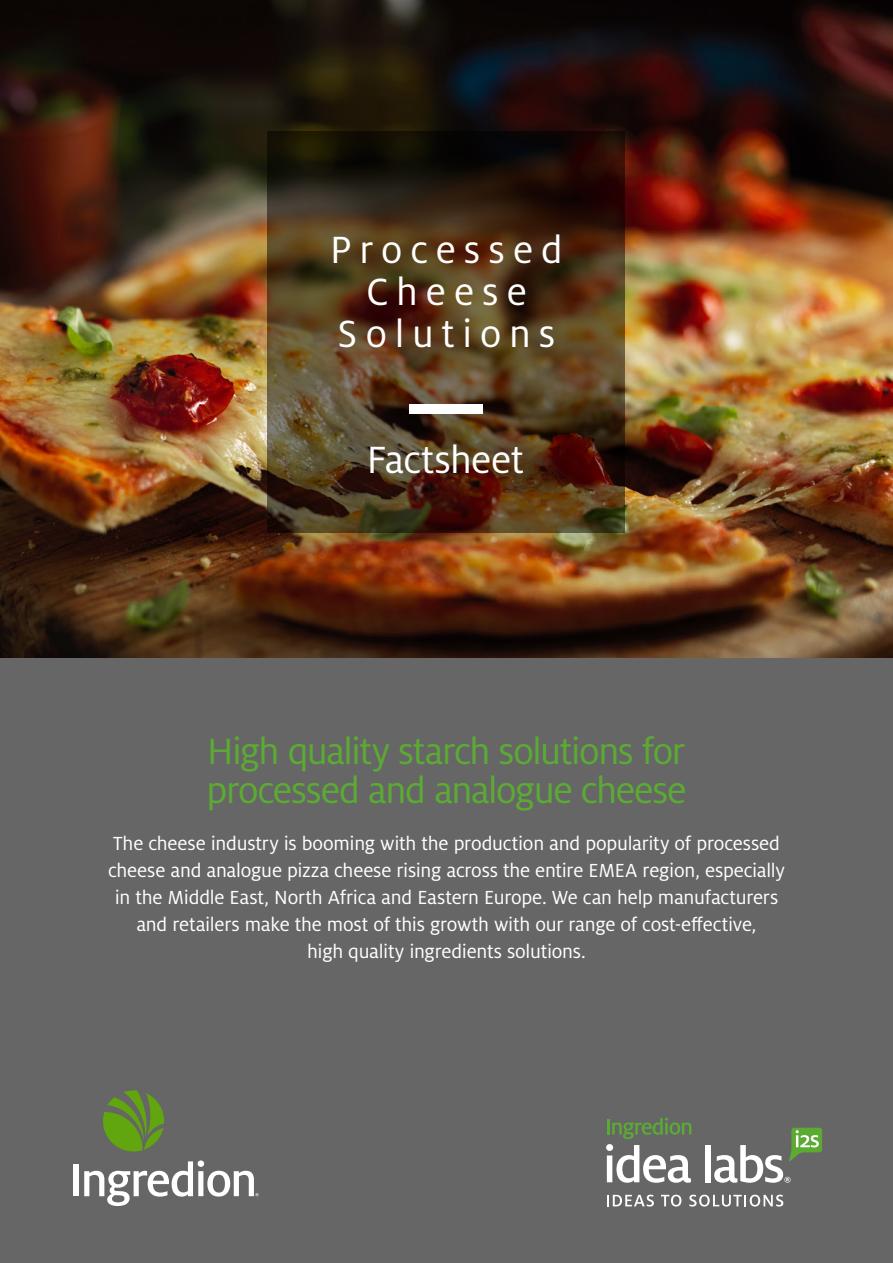
<style>
.page{position:relative;width:893px;height:1263px;background:#fff}
.page>*{position:absolute;margin:0;border:0;box-sizing:border-box;transform-origin:0 0}
.t1{font:42px/42px "Milo Pro";letter-spacing:.185em;color:#fff;text-align:center}
.t2{font:42px "Milo Pro";letter-spacing:-.01em;color:#fff}
.t3{font:40.5px/39px "Milo Pro";letter-spacing:-.035em;color:#5bab33}
.t4{font:21px/27px "Milo Pro";letter-spacing:-.01em;color:#fff;text-align:center}
</style>
<div class="page">
<img style="left:0;top:0;width:893px;height:658px">
<div style="left:0;top:658px;width:893px;height:605px;background:#666"></div>
<svg style="left:268px;top:132px;width:357px;height:401px;background:#47311a"></svg>
<div style="left:409px;top:404px;width:74px;height:9px;background:#fff"></div>
<div style="left:74px;top:1164px;width:5px;height:32px;background:#fff"></div>
<svg style="left:84px;top:1090px;width:175px;height:116px"></svg>
<svg style="left:606px;top:1118px;width:85px;height:65px"></svg>
<div style="left:705px;top:1145px;width:5px;height:37px;background:#fff"></div>
<svg style="left:607px;top:1195px;width:47px;height:11px"></svg>
<svg style="left:661px;top:1195px;width:20px;height:11px"></svg>
<svg style="left:689px;top:1195px;width:94px;height:11px"></svg>
<svg style="left:714px;top:1128px;width:108px;height:55px"></svg>
<h1 class="t1" style="left:330px;top:229px;width:234px">Processed<br>Cheese<br>Solutions</h1>
<h1 class="t2" style="left:367px;top:437px;width:159px">Factsheet</h1>
<h2 class="t3" style="left:206px;top:732px;width:482px">High quality starch solutions for processed and analogue cheese</h2>
<p class="t4" style="left:108px;top:830px;width:678px">The cheese industry is booming with the production and popularity of processed cheese and analogue pizza cheese rising across the entire EMEA region, especially in the Middle East, North Africa and Eastern Europe. We can help manufacturers and retailers make the most of this growth with our range of cost-effective,<br>high quality ingredients solutions.</p>
</div>
